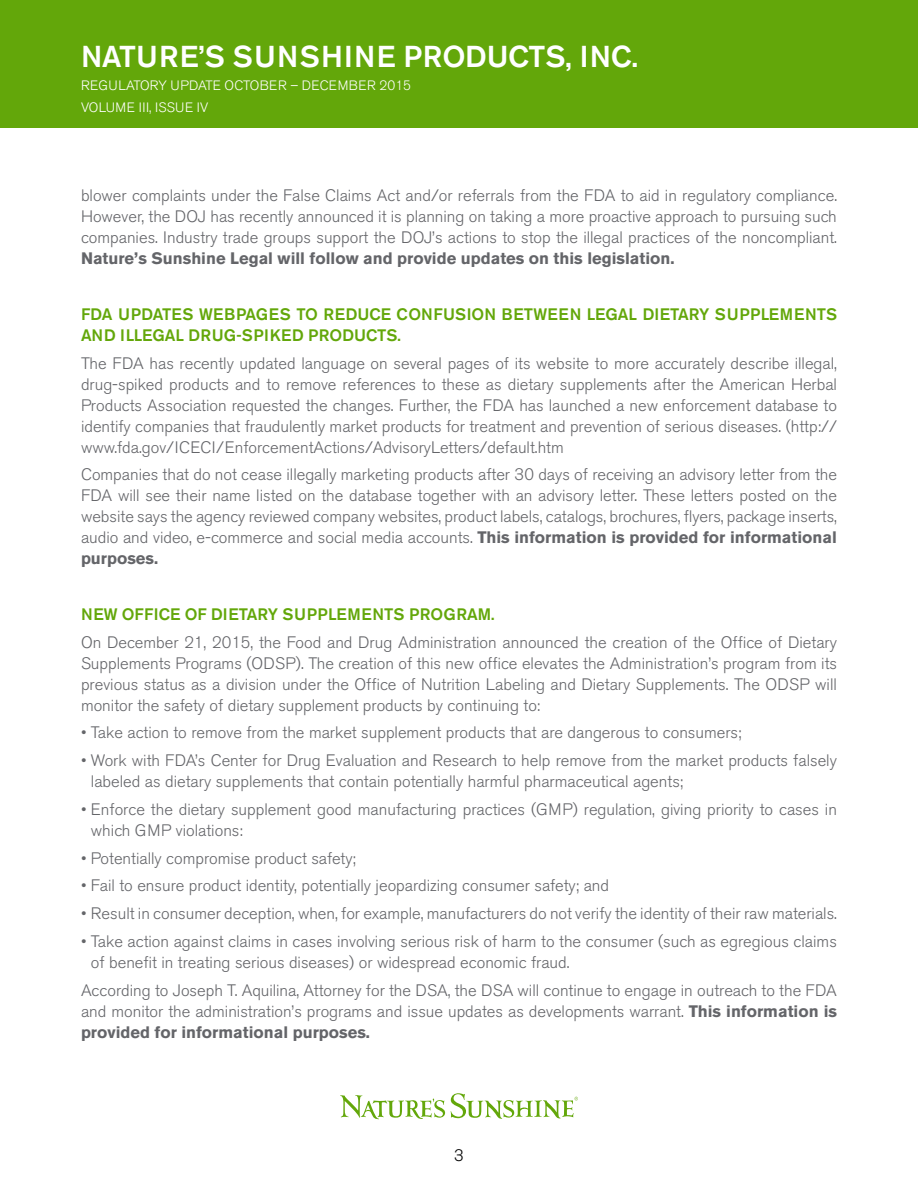
<style>
.page{position:relative;width:918px;height:1188px;background:#fff}
.page>*{position:absolute;margin:0;border:0;box-sizing:border-box;transform-origin:0 0}
.t1{font:500 30px "Akzidenz Grotesk BE";letter-spacing:.02em;color:#fff}
.t2{font:300 16.5px/21px "Akzidenz Grotesk BE";color:#646569;text-align:justify}
.t3{font:500 16.5px/21px "Akzidenz Grotesk BE";color:#63a70a}
.t4{font:700 16.5px "Akzidenz Grotesk BE";color:#646569}
.t5{font:300 16.5px "Akzidenz Grotesk BE";color:#000}
.t6{font:300 13.5px/22.5px "Akzidenz Grotesk BE";letter-spacing:.02em;color:#fff}
.s1{font-weight:700}
</style>
<div class="page">
<div style="left:0;top:0;width:918px;height:128px;background:#63a70a"></div>
<svg style="left:340px;top:1095px;width:105px;height:25px"></svg>
<svg style="left:451px;top:1093px;width:127px;height:26px"></svg>
<h1 class="t1" style="left:81px;top:38px;width:559px">NATURE’S SUNSHINE PRODUCTS, INC.</h1>
<p class="t6" style="left:81px;top:74px;width:332px">REGULATORY UPDATE OCTOBER – DECEMBER 2015<br>VOLUME III, ISSUE IV</p>
<p class="t2" style="left:81px;top:185px;width:758px">blower complaints under the False Claims Act and/or referrals from the FDA to aid in regulatory compliance.<br>However, the DOJ has recently announced it is planning on taking a more proactive approach to pursuing such companies. Industry trade groups support the DOJ’s actions to stop the illegal practices of the noncompliant.</p>
<p class="t4" style="left:81px;top:249px;width:595px">Nature’s Sunshine Legal will follow and provide updates on this legislation.</p>
<p class="t3" style="left:81px;top:303px;width:758px">FDA UPDATES WEBPAGES TO REDUCE CONFUSION BETWEEN LEGAL DIETARY SUPPLEMENTS<br>AND ILLEGAL DRUG-SPIKED PRODUCTS.</p>
<p class="t2" style="left:81px;top:353px;width:758px">The FDA has recently updated language on several pages of its website to more accurately describe illegal, drug-spiked products and to remove references to these as dietary supplements after the American Herbal Products Association requested the changes. Further, the FDA has launched a new enforcement database to identify companies that fraudulently market products for treatment and prevention of serious diseases. (http:// www.fda.gov/ICECI/EnforcementActions/AdvisoryLetters/default.htm</p>
<p class="t2" style="left:81px;top:464px;width:758px">Companies that do not cease illegally marketing products after 30 days of receiving an advisory letter from the FDA will see their name listed on the database together with an advisory letter. These letters posted on the website says the agency reviewed company websites, product labels, catalogs, brochures, flyers, package inserts, audio and video, e-commerce and social media accounts. <span class="s1">This information is provided for informational purposes.</span></p>
<p class="t3" style="left:81px;top:603px;width:415px">NEW OFFICE OF DIETARY SUPPLEMENTS PROGRAM.</p>
<p class="t2" style="left:81px;top:632px;width:758px">On December 21, 2015, the Food and Drug Administration announced the creation of the Office of Dietary Supplements Programs (ODSP). The creation of this new office elevates the Administration’s program from its previous status as a division under the Office of Nutrition Labeling and Dietary Supplements. The ODSP will monitor the safety of dietary supplement products by continuing to:</p>
<p class="t2" style="left:81px;top:722px;width:662px">• Take action to remove from the market supplement products that are dangerous to consumers;</p>
<p class="t2" style="left:91px;top:750px;width:748px;text-indent:-10px">• Work with FDA’s Center for Drug Evaluation and Research to help remove from the market products falsely labeled as dietary supplements that contain potentially harmful pharmaceutical agents;</p>
<p class="t2" style="left:91px;top:799px;width:748px;text-indent:-10px">• Enforce the dietary supplement good manufacturing practices (GMP) regulation, giving priority to cases in which GMP violations:</p>
<p class="t2" style="left:81px;top:848px;width:277px">• Potentially compromise product safety;</p>
<p class="t2" style="left:81px;top:876px;width:530px">• Fail to ensure product identity, potentially jeopardizing consumer safety; and</p>
<p class="t2" style="left:81px;top:903px;width:758px">• Result in consumer deception, when, for example, manufacturers do not verify the identity of their raw materials.</p>
<p class="t2" style="left:91px;top:931px;width:747px;text-indent:-10px">• Take action against claims in cases involving serious risk of harm to the consumer (such as egregious claims of benefit in treating serious diseases) or widespread economic fraud.</p>
<p class="t2" style="left:81px;top:980px;width:758px">According to Joseph T. Aquilina, Attorney for the DSA, the DSA will continue to engage in outreach to the FDA and monitor the administration’s programs and issue updates as developments warrant. <span class="s1">This information is provided for informational purposes.</span></p>
<p class="t5" style="left:454px;top:1146px;width:11px">3</p>
</div>
